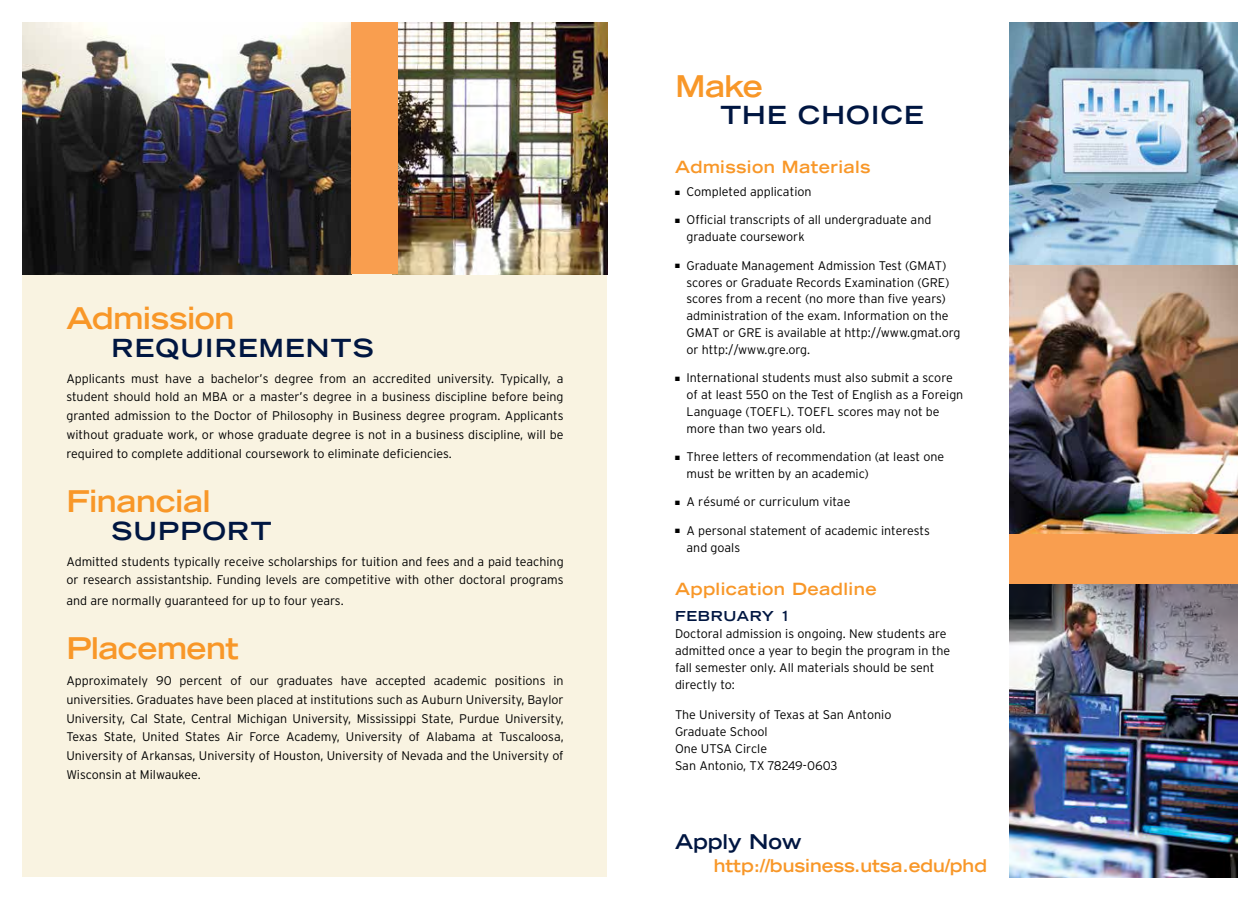
<style>
.page{position:relative;width:1260px;height:900px;background:#fff}
.page>*{position:absolute;margin:0;border:0;box-sizing:border-box;transform-origin:0 0}
.t1{font:700 expanded 30px "Trade Gothic LH";letter-spacing:-.015em;color:#f89728}
.t2{font:700 expanded 25px "Trade Gothic LH";letter-spacing:.05em;color:#001641}
.t3{font:700 expanded 20.38px "Trade Gothic LH";color:#001641}
.t4{font:700 expanded 17.62px "Trade Gothic LH";color:#f89728}
.t5{font:700 expanded 16.88px "Trade Gothic LH";letter-spacing:.025em;color:#f89728}
.t6{font:700 expanded 13.75px "Trade Gothic LH";letter-spacing:.05em;color:#001641}
.t7{font:300 12.5px/16.9px "Geo Int";color:#000}
</style>
<div class="page">
<div style="left:22px;top:22px;width:586px;height:856px;background:#f9f3e1"></div>
<img style="left:1009px;top:584px;width:229px;height:294px">
<img style="left:1009px;top:22px;width:229px;height:513px">
<img style="left:22px;top:23px;width:329px;height:252px">
<img style="left:398px;top:22px;width:210px;height:253px">
<div style="left:351px;top:22px;width:47px;height:253px;background:#f99e4f"></div>
<div style="left:1009px;top:535px;width:229px;height:49px;background:#f99e4f"></div>
<h1 class="t1" style="left:66px;top:299px;width:170px">Admission</h1>
<h2 class="t2" style="left:111px;top:331px;width:264px">REQUIREMENTS</h2>
<p class="t7" style="left:66px;top:369px;width:499px;line-height:18.8px;text-align:justify">Applicants must have a bachelor’s degree from an accredited university. Typically, a student should hold an MBA or a master’s degree in a business discipline before being granted admission to the Doctor of Philosophy in Business degree program. Applicants without graduate work, or whose graduate degree is not in a business discipline, will be required to complete additional coursework to eliminate deficiencies.</p>
<h1 class="t1" style="left:66px;top:482px;width:146px">Financial</h1>
<h2 class="t2" style="left:111px;top:514px;width:162px">SUPPORT</h2>
<p class="t7" style="left:66px;top:552px;width:499px;line-height:18.8px">Admitted students typically receive scholarships for tuition and fees and a paid teaching or research assistantship. Funding levels are competitive with other doctoral programs</p>
<p class="t7" style="left:66px;top:592px;width:279px">and are normally guaranteed for up to four years.</p>
<h1 class="t1" style="left:66px;top:629px;width:174px">Placement</h1>
<p class="t7" style="left:66px;top:671px;width:499px;line-height:18.8px;text-align:justify">Approximately 90 percent of our graduates have accepted academic positions in universities. Graduates have been placed at institutions such as Auburn University, Baylor University, Cal State, Central Michigan University, Mississippi State, Purdue University, Texas State, United States Air Force Academy, University of Alabama at Tuscaloosa, University of Arkansas, University of Houston, University of Nevada and the University of Wisconsin at Milwaukee.</p>
<h1 class="t1" style="left:676px;top:66px;width:89px">Make</h1>
<h2 class="t2" style="left:721px;top:99px;width:205px">THE CHOICE</h2>
<h3 class="t5" style="left:675px;top:156px;width:197px">Admission Materials</h3>
<p class="t7" style="left:675px;top:183px;width:138px">■ Completed application</p>
<p class="t7" style="left:687px;top:212px;width:246px;text-indent:-12px">■ Official transcripts of all undergraduate and graduate coursework</p>
<p class="t7" style="left:687px;top:257px;width:275px;text-indent:-12px">■ Graduate Management Admission Test (GMAT) scores or Graduate Records Examination (GRE) scores from a recent (no more than five years) administration of the exam. Information on the GMAT or GRE is available at http://www.gmat.org or http://www.gre.org.</p>
<p class="t7" style="left:687px;top:369px;width:278px;text-indent:-12px">■ International students must also submit a score of at least 550 on the Test of English as a Foreign Language (TOEFL). TOEFL scores may not be more than two years old.</p>
<p class="t7" style="left:687px;top:448px;width:259px;text-indent:-12px">■ Three letters of recommendation (at least one must be written by an academic)</p>
<p class="t7" style="left:675px;top:493px;width:177px">■ A résumé or curriculum vitae</p>
<p class="t7" style="left:687px;top:522px;width:245px;text-indent:-12px">■ A personal statement of academic interests and goals</p>
<h3 class="t5" style="left:675px;top:578px;width:203px">Application Deadline</h3>
<p class="t6" style="left:675px;top:607px;width:117px">FEBRUARY 1</p>
<p class="t7" style="left:675px;top:625px;width:277px">Doctoral admission is ongoing. New students are admitted once a year to begin the program in the fall semester only. All materials should be sent directly to:</p>
<p class="t7" style="left:675px;top:706px;width:218px">The University of Texas at San Antonio<br>Graduate School<br>One UTSA Circle<br>San Antonio, TX 78249-0603</p>
<h3 class="t3" style="left:675px;top:828px;width:128px">Apply Now</h3>
<h3 class="t4" style="left:714px;top:854px;width:275px">http://business.utsa.edu/phd</h3>
</div>
